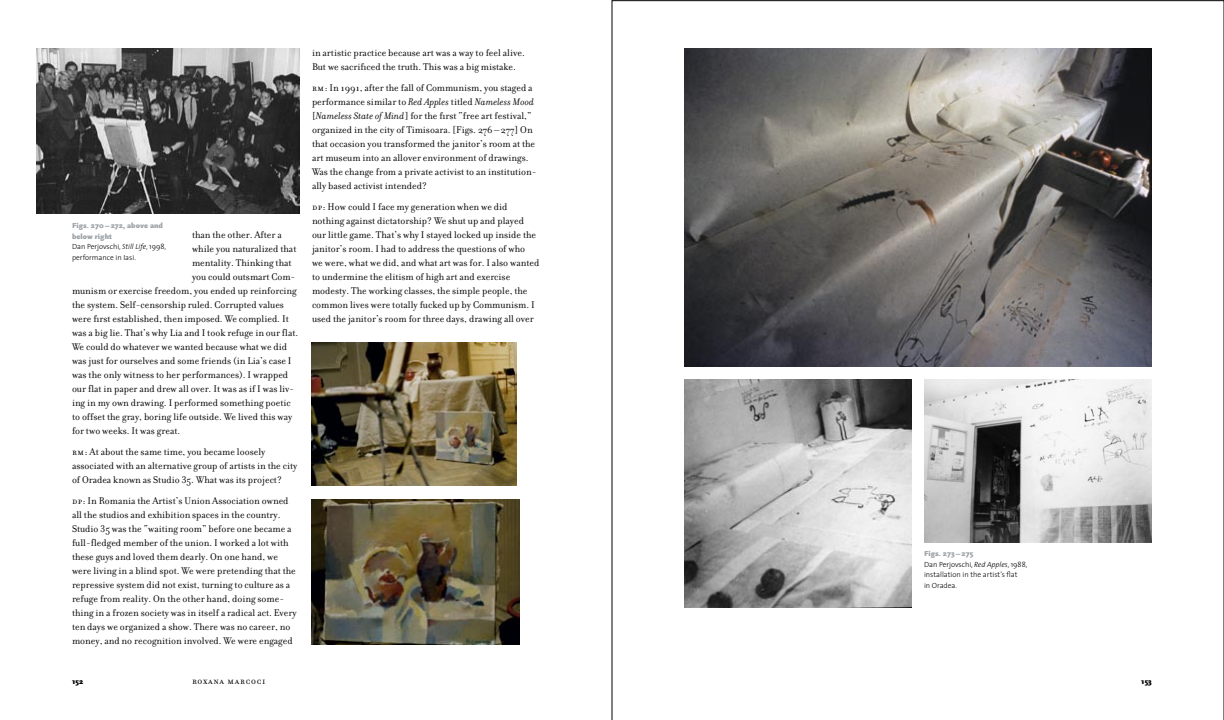
<style>
.page{position:relative;width:1224px;height:720px;background:#fff}
.page>*{position:absolute;margin:0;border:0;box-sizing:border-box;transform-origin:0 0}
.filosofia_text__space_before{font:10.5px/14px "Filosofia";color:#000}
.t1{font:10.5px "Filosofia Small Caps";letter-spacing:.075em;color:#000}
.t2{font:300 7.5px/10.5px "The Sans";color:#000}
.t3{font:900 7.5px "Scala Sans";letter-spacing:.01em;color:#000}
.s1{font-family:"Scala Sans";font-weight:900;color:#9ea4a8}
.s2{font-style:italic}
.s3{font-family:"Filosofia Small Caps"}
</style>
<div class="page">
<svg style="left:612px;top:1px;width:612px;height:719px"></svg>
<img style="left:924px;top:379px;width:228px;height:164px">
<img style="left:684px;top:379px;width:228px;height:228px">
<img style="left:684px;top:48px;width:468px;height:318px">
<img style="left:312px;top:500px;width:207px;height:145px">
<img style="left:312px;top:343px;width:205px;height:143px">
<img style="left:37px;top:48px;width:263px;height:166px">
<p class="t2" style="left:72px;top:220px;width:96px"><span class="s1">Figs. 270 – 272, above and below right<br></span>Dan Perjovschi, <span class="s2">Still Life</span>, 1998, performance in Iasi.</p>
<p class="filosofia_text__space_before" style="left:192px;top:228px;width:91px">than the other. After a</p>
<p class="filosofia_text__space_before" style="left:192px;top:242px;width:106px">while you naturalized that</p>
<p class="filosofia_text__space_before" style="left:192px;top:256px;width:101px">mentality. Thinking that</p>
<p class="filosofia_text__space_before" style="left:192px;top:270px;width:105px">you could outsmart Com-</p>
<p class="filosofia_text__space_before" style="left:72px;top:284px;width:226px">munism or exercise freedom, you ended up reinforcing</p>
<p class="filosofia_text__space_before" style="left:72px;top:298px;width:214px">the system. Self-censorship ruled. Corrupted values</p>
<p class="filosofia_text__space_before" style="left:72px;top:312px;width:218px">were first established, then imposed. We complied. It</p>
<p class="filosofia_text__space_before" style="left:72px;top:326px;width:228px">was a big lie. That’s why Lia and I took refuge in our flat.</p>
<p class="filosofia_text__space_before" style="left:72px;top:340px;width:217px">We could do whatever we wanted because what we did</p>
<p class="filosofia_text__space_before" style="left:72px;top:354px;width:221px">was just for ourselves and some friends (in Lia’s case I</p>
<p class="filosofia_text__space_before" style="left:72px;top:368px;width:218px">was the only witness to her performances). I wrapped</p>
<p class="filosofia_text__space_before" style="left:72px;top:382px;width:224px">our flat in paper and drew all over. It was as if I was liv-</p>
<p class="filosofia_text__space_before" style="left:72px;top:396px;width:220px">ing in my own drawing. I performed something poetic</p>
<p class="filosofia_text__space_before" style="left:72px;top:410px;width:222px">to offset the gray, boring life outside. We lived this way</p>
<p class="filosofia_text__space_before" style="left:72px;top:424px;width:110px">for two weeks. It was great.</p>
<p class="filosofia_text__space_before" style="left:72px;top:445px;width:227px"><span class="s3">rm</span>: At about the same time, you became loosely associated with an alternative group of artists in the city of Oradea known as Studio 35. What was its project?</p>
<p class="filosofia_text__space_before" style="left:72px;top:494px;width:226px"><span class="s3">dp</span>: In Romania the Artist’s Union Association owned all the studios and exhibition spaces in the country.<br>Studio 35 was the “waiting room” before one became a full-fledged member of the union. I worked a lot with these guys and loved them dearly. On one hand, we were living in a blind spot. We were pretending that the repressive system did not exist, turning to culture as a refuge from reality. On the other hand, doing some&shy;thing in a frozen society was in itself a radical act. Every ten days we organized a show. There was no career, no money, and no recognition involved. We were engaged</p>
<p class="filosofia_text__space_before" style="left:312px;top:46px;width:214px">in artistic practice because art was a way to feel alive.<br>But we sacrificed the truth. This was a big mistake.</p>
<p class="filosofia_text__space_before" style="left:312px;top:81px;width:226px"><span class="s3">rm</span>: In 1991, after the fall of Communism, you staged a performance similar to <span class="s2">Red Apples</span> titled <span class="s2">Nameless Mood </span>[<span class="s2">Nameless State of Mind</span>] for the first “free art festival,” organized in the city of Timisoara. [Figs. 276 – 277] On that occasion you transformed the janitor’s room at the art museum into an allover environment of drawings.<br>Was the change from a private activist to an institution&shy;ally based activist intended?</p>
<p class="filosofia_text__space_before" style="left:312px;top:200px;width:229px"><span class="s3">dp</span>: How could I face my generation when we did nothing against dictatorship? We shut up and played our little game. That’s why I stayed locked up inside the janitor’s room. I had to address the questions of who<br>we were, what we did, and what art was for. I also wanted to undermine the elitism of high art and exercise modesty. The working classes, the simple people, the common lives were totally fucked up by Communism. I used the janitor’s room for three days, drawing all over</p>
<p class="t2" style="left:924px;top:548px;width:105px"><span class="s1">Figs. 273 – 275<br></span>Dan Perjovschi, <span class="s2">Red Apples</span>, 1988, installation in the artist’s flat<br>in Oradea.</p>
<p class="t3" style="left:72px;top:677px;width:13px">152</p>
<p class="t1" style="left:192px;top:675px;width:75px">roxana marcoci</p>
<p class="t3" style="left:1141px;top:677px;width:12px">153</p>
</div>
